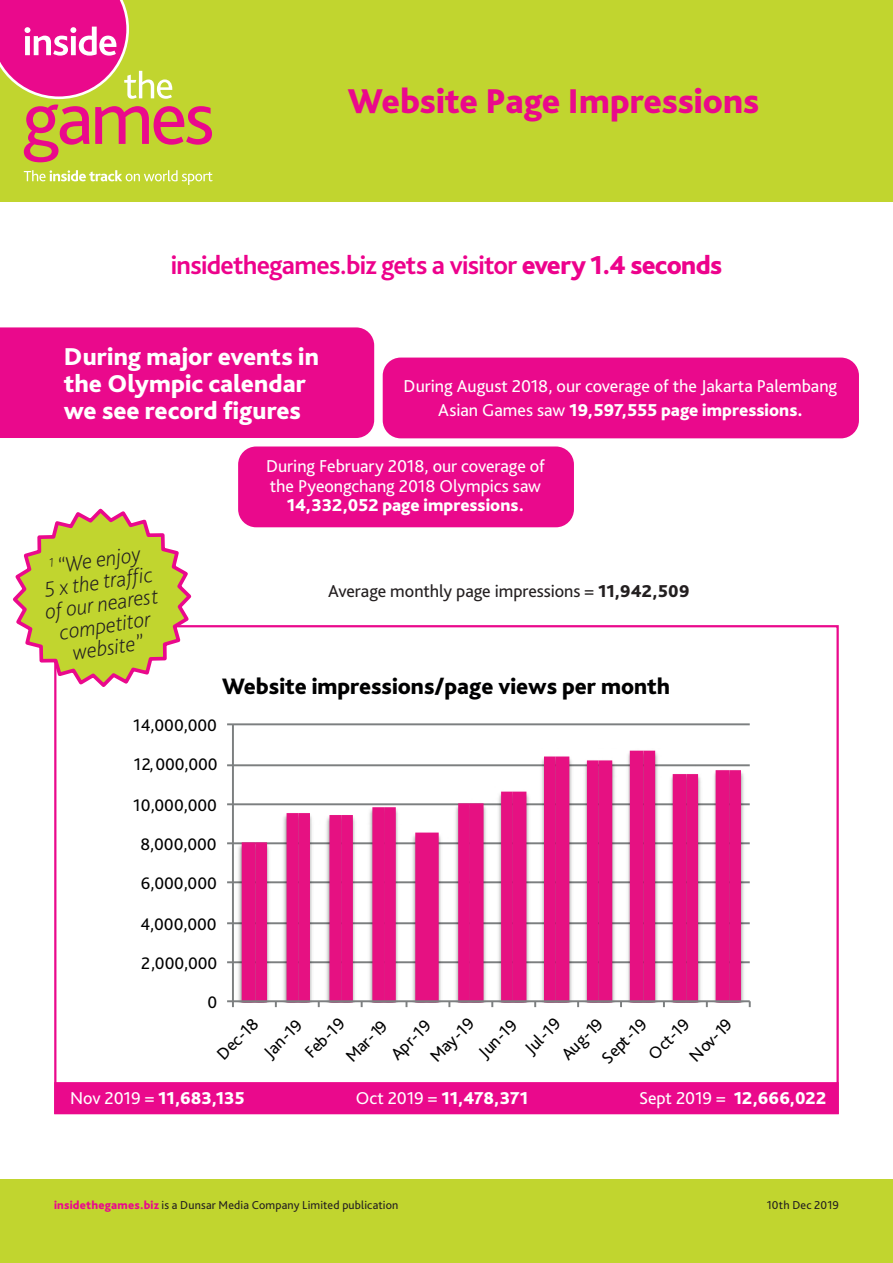
<style>
.page{position:relative;width:893px;height:1263px;background:#fff}
.page>*{position:absolute;margin:0;border:0;box-sizing:border-box;transform-origin:0 0}
.t1{font:800 36px "Bliss Pro";letter-spacing:-.005em;color:#ea098c}
.t2{font:700 27px "Bliss Pro";letter-spacing:-.025em;color:#ed028c}
.t3{font:800 25.5px/27px "Bliss Pro";color:#fff}
.t4{font:800 23.4px "Bliss Pro";color:#000001}
.t5{font:italic 200 22.05px/22px "Bliss Pro";color:#231f20;text-align:center}
.t6{font:18px/24px "Bliss Pro";letter-spacing:-.005em;color:#fff;text-align:center}
.t7{font:800 18px "Bliss Pro";color:#fff}
.t8{font:18px "Bliss Pro";letter-spacing:-.005em;color:#231f20}
.t9{font:17.55px/31.7px "Bliss Pro";color:#000001}
.t10{font:12px "Bliss Pro";letter-spacing:.015em;color:#231f20}
.s1{font-weight:800}
.s2{font-weight:400}
.s3{font-weight:800;color:#ea098c}
</style>
<div class="page">
<div style="left:0;top:1179px;width:893px;height:84px;background:#c1d52f"></div>
<div style="left:0;top:0;width:893px;height:201px;background:#c1d52f"></div>
<svg style="left:24px;top:170px;width:189px;height:15px"></svg>
<svg style="left:24px;top:105px;width:188px;height:57px"></svg>
<svg style="left:0;top:0;width:172px;height:99px"></svg>
<hr style="left:233px;top:961px;width:517px;height:2px;background:#7c7f80">
<hr style="left:233px;top:922px;width:517px;height:2px;background:#7c7f80">
<hr style="left:233px;top:881px;width:517px;height:2px;background:#7c7f80">
<hr style="left:233px;top:842px;width:517px;height:2px;background:#7c7f80">
<hr style="left:233px;top:803px;width:517px;height:2px;background:#7c7f80">
<hr style="left:233px;top:764px;width:517px;height:2px;background:#7c7f80">
<hr style="left:233px;top:723px;width:517px;height:2px;background:#7c7f80">
<svg style="left:242px;top:764px;width:13px;height:236px;fill:#e61182"></svg>
<svg style="left:255px;top:751px;width:486px;height:249px"></svg>
<hr style="left:232px;top:724px;width:2px;height:277px;background:#7c7f80">
<hr style="left:233px;top:1000px;width:517px;height:2px;background:#7c7f80">
<svg style="left:227px;top:1000px;width:7px;height:7px"></svg>
<div style="left:54px;top:1082px;width:785px;height:32px;background:#ea098c;border:2px solid #ea098c"></div>
<div style="left:383px;top:358px;width:476px;height:80px;background:#ea098c;border-radius:18px"></div>
<div style="left:238px;top:446px;width:336px;height:81px;background:#ea098c;border-radius:18px"></div>
<div style="left:0;top:327px;width:374px;height:111px;background:#ea098c"></div>
<svg style="left:12px;top:508px;width:183px;height:182px"></svg>
<h1 class="t1" style="left:348px;top:79px;width:413px">Website Page Impressions</h1>
<h2 class="t2" style="left:171px;top:248px;width:553px">insidethegames.biz gets a visitor <span class="s1">every 1.4 seconds</span></h2>
<h3 class="t3" style="left:64px;top:342px;width:257px">During major events in the Olympic calendar we see record figures</h3>
<p class="t6" style="left:404px;top:374px;width:435px">During August 2018, our coverage of the Jakarta Palembang<br>Asian Games saw <span class="s1">19,597,555 page impressions.</span></p>
<p class="t6" style="left:266px;top:456px;width:280px;line-height:19.5px;text-align:left">During February 2018, our coverage of the Pyeongchang 2018 Olympics saw</p>
<p class="t7" style="left:287px;top:494px;width:239px">14,332,052 page impressions.</p>
<p class="t5" style="left:37px;top:557px;width:116px;rotate:-8deg"><sup>1</sup> “We enjoy<br>5 x the traffi c of our nearest competitor website”</p>
<p class="t8" style="left:328px;top:580px;width:363px">Average monthly page impressions = <span class="s1">11,942,509</span></p>
<p class="t4" style="left:222px;top:672px;width:449px">Website impressions/page views per month</p>
<p class="t9" style="left:133px;top:709px;width:85px">14,000,000</p>
<p class="t9" style="left:134px;top:748px;width:85px">12,000,000</p>
<p class="t9" style="left:133px;top:789px;width:85px">10,000,000</p>
<p class="t9" style="left:141px;top:828px;width:78px">8,000,000</p>
<p class="t9" style="left:141px;top:867px;width:78px">6,000,000</p>
<p class="t9" style="left:140px;top:908px;width:78px">4,000,000</p>
<p class="t9" style="left:141px;top:947px;width:78px">2,000,000</p>
<p class="t9" style="left:208px;top:986px;width:11px">0</p>
<p class="t9" style="left:233px;top:1021px;width:48px;text-indent:-34px;rotate:-45deg">Dec-18<br>Jan-19</p>
<p class="t9" style="left:296px;top:1043px;width:50px;rotate:-45deg">Feb-19</p>
<p class="t9" style="left:337px;top:1047px;width:52px;rotate:-45deg">Mar-19</p>
<p class="t9" style="left:382px;top:1045px;width:50px;rotate:-45deg">Apr-19</p>
<p class="t9" style="left:422px;top:1047px;width:56px;rotate:-45deg">May-19</p>
<p class="t9" style="left:470px;top:1043px;width:48px;rotate:-45deg">Jun-19</p>
<p class="t9" style="left:516px;top:1039px;width:44px;rotate:-45deg">Jul-19</p>
<p class="t9" style="left:553px;top:1045px;width:52px;rotate:-45deg">Aug-19</p>
<p class="t9" style="left:593px;top:1049px;width:58px;rotate:-45deg">Sept-19</p>
<p class="t9" style="left:639px;top:1045px;width:52px;rotate:-45deg">Oct-19</p>
<p class="t9" style="left:681px;top:1047px;width:54px;rotate:-45deg">Nov-19</p>
<p class="t7" style="left:70px;top:1087px;width:176px"><span class="s2">Nov 2019 =</span> 11,683,135</p>
<p class="t7" style="left:356px;top:1087px;width:174px"><span class="s2">Oct 2019 =</span> 11,478,371</p>
<p class="t7" style="left:639px;top:1087px;width:189px"><span class="s2">Sept 2019 =</span> 12,666,022</p>
<p class="t10" style="left:54px;top:1197px;width:346px"><span class="s3">insidethegames.biz</span> is a Dunsar Media Company Limited publication</p>
<p class="t10" style="left:767px;top:1197px;width:74px">10th Dec 2019</p>
</div>
